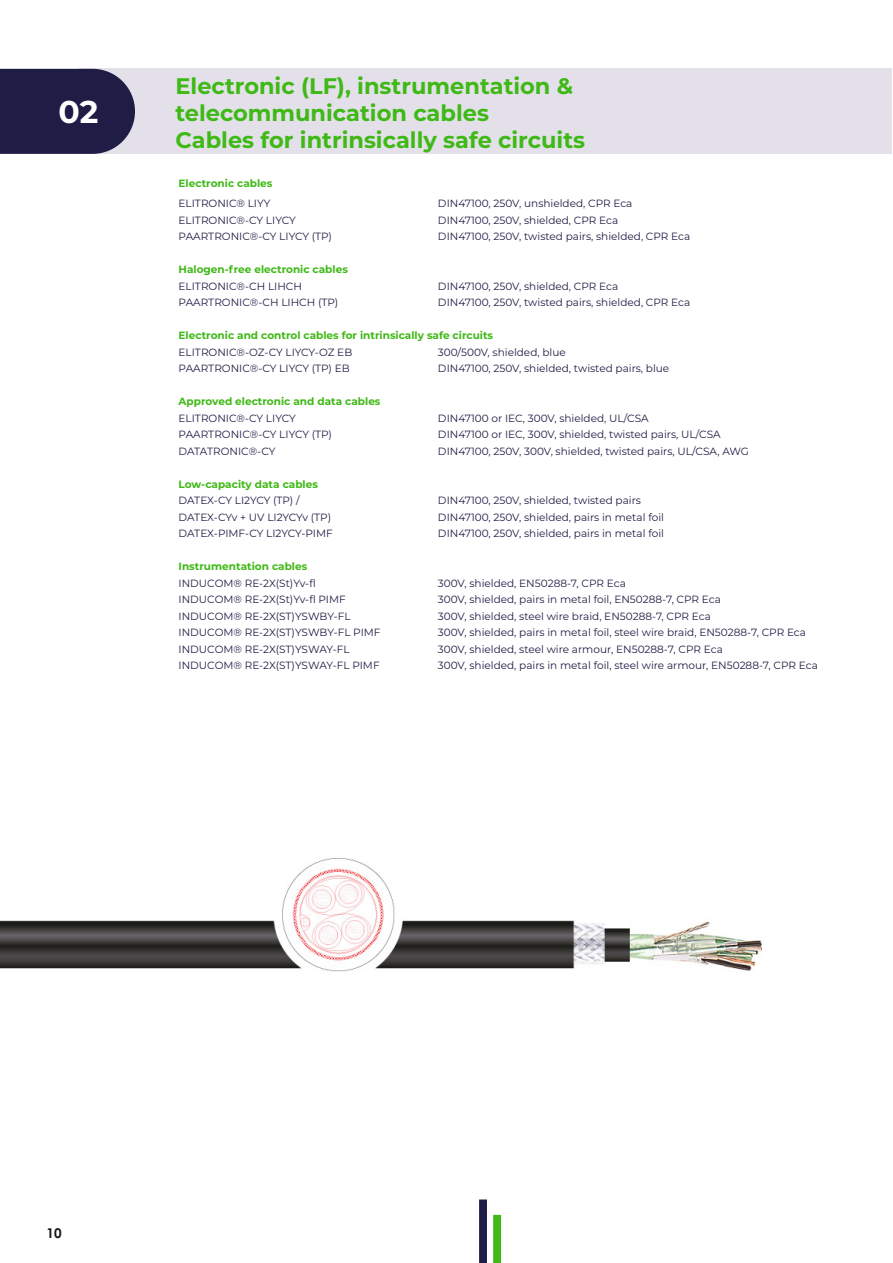
<style>
.page{position:relative;width:893px;height:1263px;background:#fff}
.page>*{position:absolute;margin:0;border:0;box-sizing:border-box;transform-origin:0 0}
.t1{font:700 31.5px "Montserrat";color:#fff}
.t2{font:700 22.5px/27px "Montserrat";color:#3eb915}
.t3{font:700 13.5px "Century Gothic";color:#151616}
.t4{font:10.5px "Montserrat";color:#1f1c45}
.t5{font:700 10.5px "Montserrat";color:#3eb915}
</style>
<div class="page">
<div style="left:479px;top:1199px;width:8px;height:64px;background:#1f1c45"></div>
<div style="left:493px;top:1215px;width:8px;height:48px;background:#3eb915"></div>
<div style="left:80px;top:69px;width:812px;height:85px;background:#e3e0e9"></div>
<svg style="left:0;top:69px;width:135px;height:85px;background:#2c2950"></svg>
<img style="left:0;top:858px;width:762px;height:114px">
<h1 class="t1" style="left:59px;top:89px;width:41px">02</h1>
<h2 class="t2" style="left:176px;top:71px;width:411px">Electronic (LF), instrumentation &amp; telecommunication cables<br>Cables for intrinsically safe circuits</h2>
<p class="t5" style="left:179px;top:175px;width:95px">Electronic cables</p>
<p class="t4" style="left:179px;top:196px;width:93px">ELITRONIC® LIYY</p>
<p class="t4" style="left:438px;top:196px;width:196px">DIN47100, 250V, unshielded, CPR Eca</p>
<p class="t4" style="left:179px;top:213px;width:119px">ELITRONIC®-CY LIYCY</p>
<p class="t4" style="left:438px;top:213px;width:182px">DIN47100, 250V, shielded, CPR Eca</p>
<p class="t4" style="left:179px;top:229px;width:155px">PAARTRONIC®-CY LIYCY (TP)</p>
<p class="t4" style="left:438px;top:229px;width:254px">DIN47100, 250V, twisted pairs, shielded, CPR Eca</p>
<p class="t5" style="left:179px;top:262px;width:171px">Halogen-free electronic cables</p>
<p class="t4" style="left:179px;top:279px;width:125px">ELITRONIC®-CH LIHCH</p>
<p class="t4" style="left:438px;top:279px;width:182px">DIN47100, 250V, shielded, CPR Eca</p>
<p class="t4" style="left:179px;top:295px;width:161px">PAARTRONIC®-CH LIHCH (TP)</p>
<p class="t4" style="left:438px;top:295px;width:254px">DIN47100, 250V, twisted pairs, shielded, CPR Eca</p>
<p class="t5" style="left:179px;top:328px;width:316px">Electronic and control cables for intrinsically safe circuits</p>
<p class="t4" style="left:179px;top:345px;width:175px">ELITRONIC®-OZ-CY LIYCY-OZ EB</p>
<p class="t4" style="left:438px;top:345px;width:129px">300/500V, shielded, blue</p>
<p class="t4" style="left:179px;top:361px;width:173px">PAARTRONIC®-CY LIYCY (TP) EB</p>
<p class="t4" style="left:438px;top:361px;width:233px">DIN47100, 250V, shielded, twisted pairs, blue</p>
<p class="t5" style="left:179px;top:394px;width:203px">Approved electronic and data cables</p>
<p class="t4" style="left:179px;top:411px;width:119px">ELITRONIC®-CY LIYCY</p>
<p class="t4" style="left:438px;top:411px;width:212px">DIN47100 or IEC, 300V, shielded, UL/CSA</p>
<p class="t4" style="left:179px;top:427px;width:155px">PAARTRONIC®-CY LIYCY (TP)</p>
<p class="t4" style="left:438px;top:427px;width:284px">DIN47100 or IEC, 300V, shielded, twisted pairs, UL/CSA</p>
<p class="t4" style="left:179px;top:444px;width:98px">DATATRONIC®-CY</p>
<p class="t4" style="left:438px;top:444px;width:313px">DIN47100, 250V, 300V, shielded, twisted pairs, UL/CSA, AWG</p>
<p class="t5" style="left:179px;top:477px;width:141px">Low-capacity data cables</p>
<p class="t4" style="left:179px;top:493px;width:123px">DATEX-CY LI2YCY (TP) /</p>
<p class="t4" style="left:438px;top:493px;width:204px">DIN47100, 250V, shielded, twisted pairs</p>
<p class="t4" style="left:179px;top:510px;width:154px">DATEX-CYv + UV LI2YCYv (TP)</p>
<p class="t4" style="left:438px;top:510px;width:228px">DIN47100, 250V, shielded, pairs in metal foil</p>
<p class="t4" style="left:179px;top:526px;width:156px">DATEX-PIMF-CY LI2YCY-PIMF</p>
<p class="t4" style="left:438px;top:526px;width:228px">DIN47100, 250V, shielded, pairs in metal foil</p>
<p class="t5" style="left:179px;top:559px;width:130px">Instrumentation cables</p>
<p class="t4" style="left:179px;top:576px;width:139px">INDUCOM® RE-2X(St)Yv-fl</p>
<p class="t4" style="left:438px;top:576px;width:189px">300V, shielded, EN50288-7, CPR Eca</p>
<p class="t4" style="left:179px;top:592px;width:169px">INDUCOM® RE-2X(St)Yv-fl PIMF</p>
<p class="t4" style="left:438px;top:592px;width:285px">300V, shielded, pairs in metal foil, EN50288-7, CPR Eca</p>
<p class="t4" style="left:179px;top:609px;width:173px">INDUCOM® RE-2X(ST)YSWBY-FL</p>
<p class="t4" style="left:438px;top:609px;width:274px">300V, shielded, steel wire braid, EN50288-7, CPR Eca</p>
<p class="t4" style="left:179px;top:625px;width:203px">INDUCOM® RE-2X(ST)YSWBY-FL PIMF</p>
<p class="t4" style="left:438px;top:625px;width:370px">300V, shielded, pairs in metal foil, steel wire braid, EN50288-7, CPR Eca</p>
<p class="t4" style="left:179px;top:642px;width:173px">INDUCOM® RE-2X(ST)YSWAY-FL</p>
<p class="t4" style="left:438px;top:642px;width:286px">300V, shielded, steel wire armour, EN50288-7, CPR Eca</p>
<p class="t4" style="left:179px;top:658px;width:203px">INDUCOM® RE-2X(ST)YSWAY-FL PIMF</p>
<p class="t4" style="left:438px;top:658px;width:381px">300V, shielded, pairs in metal foil, steel wire armour, EN50288-7, CPR Eca</p>
<p class="t3" style="left:46px;top:1222px;width:17px">10</p>
</div>
